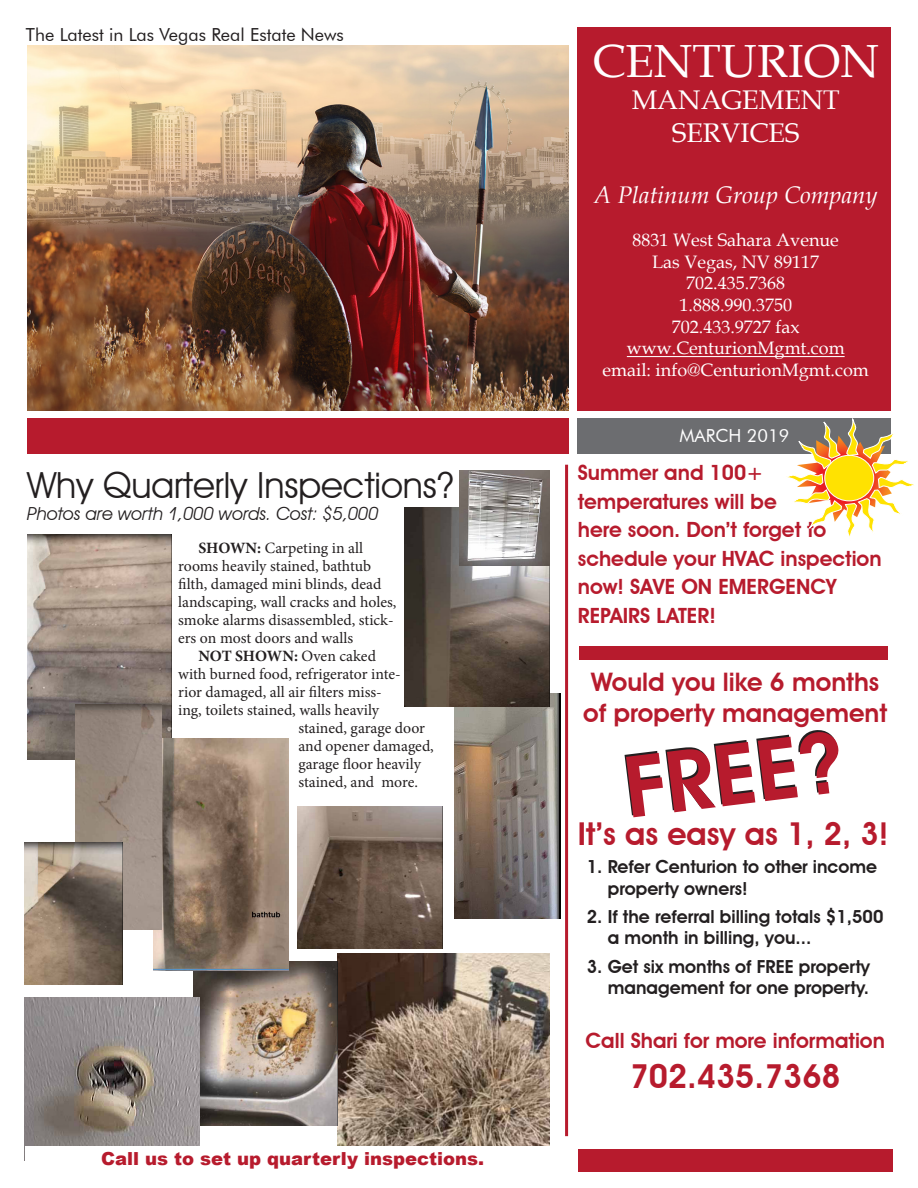
<style>
.page{position:relative;width:918px;height:1188px;background:#fff}
.page>*{position:absolute;margin:0;border:0;box-sizing:border-box;transform-origin:0 0}
.t1{font:46.5px "Book Antiqua";color:#fff}
.HEADLINE{font:36px "Avant Garde IT Cby BT";color:#231f20}
.t2{font:600 33px "Avant Garde IT Cby BT";color:#b71b2d}
.subheads{font:600 31.5px "Avant Garde IT Cby BT";color:#b71b2d}
.t3{font:27px "Book Antiqua";color:#fff}
.subheads-2{font:600 25.5px/30.6px "Avant Garde IT Cby BT";color:#b71b2d;text-align:center}
.t4{font:italic 24px "Book Antiqua";color:#fff}
.subheads-3{font:600 21px/28.5px "Avant Garde IT Cby BT";color:#b71b2d}
.subheads-4{font:600 18px/21.6px "Avant Garde IT Cby BT";color:#231f20}
.t5{font:18px "Book Antiqua";color:#fff}
.HEADLINE-2{font:italic 18px "Avant Garde IT Cby BT";color:#231f20}
.t6{font:900 18px "Arial";color:#b71b2d}
.t7{font:18px "Futura BT";color:#231f20}
.t8{font:18px "Futura BT";color:#fff}
.text{font:15.75px/18px "Minion Pro";color:#231f20}
.text-2{font:700 15.75px "Minion Pro";letter-spacing:-.01em;color:#231f20}
.s1{font-weight:700}
.s2{font-weight:400}
</style>
<div class="page">
<img style="left:27px;top:46px;width:541px;height:364px">
<div style="left:578px;top:27px;width:313px;height:383px;background:#b71b2d"></div>
<div style="left:578px;top:418px;width:313px;height:36px;background:#6c6d70"></div>
<hr style="left:627px;top:356px;width:218px;height:1px;background:#fff">
<div style="left:27px;top:418px;width:541px;height:36px;background:#b71b2d"></div>
<div style="left:578px;top:1149px;width:315px;height:23px;background:#b71b2d"></div>
<hr style="left:565px;top:465px;width:3px;height:671px;background:#b71b2d">
<div style="left:579px;top:647px;width:309px;height:13px;background:#b71b2d"></div>
<svg style="left:625px;top:730px;width:214px;height:87px"></svg>
<img style="left:298px;top:806px;width:144px;height:142px">
<img style="left:337px;top:954px;width:213px;height:192px">
<img style="left:454px;top:694px;width:107px;height:225px">
<img style="left:193px;top:961px;width:145px;height:164px">
<img style="left:405px;top:508px;width:144px;height:198px">
<img style="left:25px;top:997px;width:174px;height:149px">
<img style="left:27px;top:534px;width:144px;height:225px">
<img style="left:153px;top:739px;width:135px;height:231px">
<img style="left:76px;top:705px;width:86px;height:225px">
<img style="left:25px;top:843px;width:98px;height:142px">
<img style="left:459px;top:471px;width:91px;height:95px">
<svg style="left:786px;top:418px;width:128px;height:119px"></svg>
<p class="t7" style="left:26px;top:23px;width:319px">The Latest in Las Vegas Real Estate News</p>
<p class="HEADLINE" style="left:27px;top:464px;width:428px">Why Quarterly Inspections?</p>
<p class="HEADLINE-2" style="left:27px;top:502px;width:353px">Photos are worth 1,000 words. Cost: $5,000</p>
<p class="text" style="left:178px;top:539px;width:220px;text-indent:20px"><span class="s1">SHOWN:</span> Carpeting in all rooms heavily stained, bathtub filth, damaged mini blinds, dead landscaping, wall cracks and holes, smoke alarms disassembled, stick&shy;ers on most doors and walls</p>
<p class="text-2" style="left:198px;top:645px;width:179px">NOT SHOWN: <span class="s2">Oven caked</span></p>
<p class="text" style="left:178px;top:665px;width:224px">with burned food, refrigerator inte-</p>
<p class="text" style="left:178px;top:683px;width:205px">rior damaged, all air filters miss-</p>
<p class="text" style="left:178px;top:701px;width:202px">ing, toilets stained, walls heavily</p>
<p class="text" style="left:298px;top:719px;width:128px">stained, garage door</p>
<p class="text" style="left:298px;top:737px;width:137px">and opener damaged,</p>
<p class="text" style="left:298px;top:755px;width:124px">garage floor heavily</p>
<p class="text" style="left:298px;top:773px;width:121px">stained, and more.</p>
<p class="t6" style="left:101px;top:1146px;width:384px">Call us to set up quarterly inspections.</p>
<p class="t1" style="left:592px;top:29px;width:288px">CENTURION</p>
<p class="t3" style="left:632px;top:81px;width:210px">MANAGEMENT</p>
<p class="t3" style="left:672px;top:114px;width:129px">SERVICES</p>
<p class="t4" style="left:594px;top:178px;width:285px">A Platinum Group Company</p>
<p class="t5" style="left:633px;top:228px;width:208px">8831 West Sahara Avenue</p>
<p class="t5" style="left:652px;top:249px;width:168px">Las Vegas, NV 89117</p>
<p class="t5" style="left:686px;top:271px;width:100px">702.435.7368</p>
<p class="t5" style="left:680px;top:292px;width:114px">1.888.990.3750</p>
<p class="t5" style="left:672px;top:314px;width:129px">702.433.9727 fax</p>
<p class="t5" style="left:627px;top:336px;width:219px">www.CenturionMgmt.com</p>
<p class="t5" style="left:603px;top:357px;width:268px">email: info@CenturionMgmt.com</p>
<p class="t8" style="left:680px;top:425px;width:111px">MARCH 2019</p>
<p class="subheads-3" style="left:578px;top:459px;width:200px">Summer and 100+ temperatures will be</p>
<p class="subheads-3" style="left:578px;top:516px;width:305px">here soon. Don’t forget to schedule your HVAC inspection now! SAVE ON EMERGENCY<br>REPAIRS LATER!</p>
<p class="subheads-2" style="left:583px;top:667px;width:305px">Would you like 6 months of property management</p>
<p class="subheads" style="left:578px;top:814px;width:312px">It’s as easy as 1, 2, 3!</p>
<p class="subheads-4" style="left:608px;top:856px;width:271px;text-indent:-21px">1. Refer Centurion to other income property owners!</p>
<p class="subheads-4" style="left:608px;top:906px;width:277px;text-indent:-21px">2. If the referral billing totals $1,500 a month in billing, you...</p>
<p class="subheads-4" style="left:587px;top:956px;width:285px;text-align:right">3. Get six months of FREE property management for one property.</p>
<p class="subheads-3" style="left:585px;top:1026px;width:301px">Call Shari for more information</p>
<p class="t2" style="left:630px;top:1056px;width:212px">702.435.7368</p>
</div>
